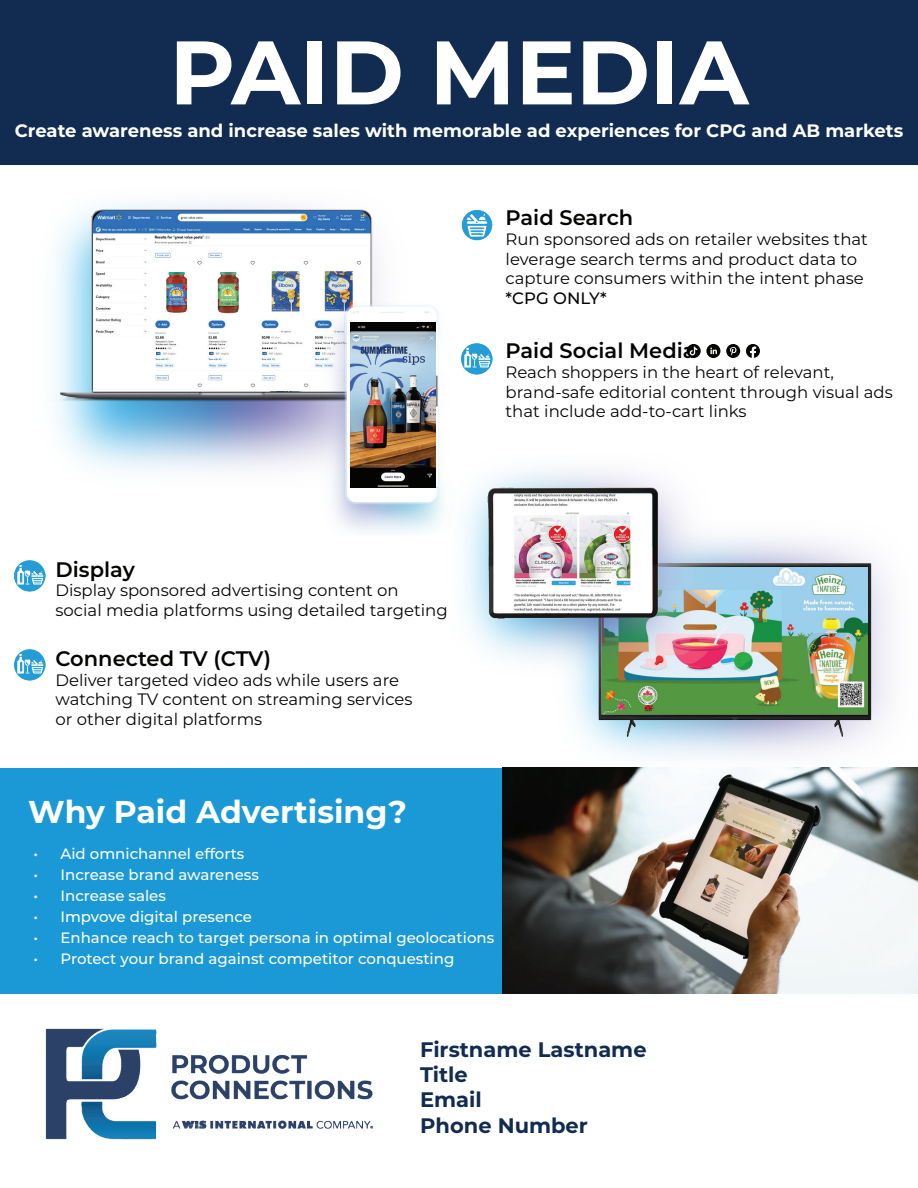
<style>
.page{position:relative;width:918px;height:1188px;background:#fff}
.page>*{position:absolute;margin:0;border:0;box-sizing:border-box;transform-origin:0 0}
.t1{font:700 90px "Montserrat";color:#fff}
.t2{font:700 31.5px "Montserrat";color:#fff}
.t3{font:600 21px "Montserrat";color:#040503}
.t4{font:700 21px/25.2px "Montserrat";color:#112c50}
.t5{font:700 18px "Montserrat";color:#fff}
.t6{font:16.5px/19.8px "Montserrat";color:#040503}
.t7{font:500 16.5px "Montserrat";color:#040503}
.t8{font:500 15px "Montserrat";color:#fff}
</style>
<div class="page">
<div style="left:0;top:0;width:918px;height:165px;background:#112c50"></div>
<div style="left:0;top:768px;width:918px;height:226px;background:#1a99d6"></div>
<img style="left:550px;top:536px;width:368px;height:232px">
<img style="left:566px;top:546px;width:341px;height:200px">
<img style="left:601px;top:567px;width:266px;height:148px">
<img style="left:45px;top:1028px;width:329px;height:112px">
<div style="left:706px;top:344px;width:14px;height:14px;background:#050504;border-radius:50%"></div>
<svg style="left:710px;top:348px;width:7px;height:6px"></svg>
<svg style="left:746px;top:344px;width:14px;height:14px"></svg>
<svg style="left:687px;top:344px;width:14px;height:14px"></svg>
<svg style="left:690px;top:347px;width:7px;height:8px"></svg>
<div style="left:726px;top:344px;width:14px;height:14px;background:#050504;border-radius:50%"></div>
<svg style="left:730px;top:347px;width:7px;height:8px"></svg>
<img style="left:503px;top:768px;width:415px;height:226px">
<img style="left:55px;top:412px;width:253px;height:59px">
<img style="left:463px;top:523px;width:263px;height:158px">
<img style="left:53px;top:203px;width:325px;height:209px">
<img style="left:93px;top:211px;width:278px;height:181px">
<img style="left:308px;top:289px;width:159px;height:246px">
<img style="left:351px;top:322px;width:84px;height:166px">
<img style="left:467px;top:469px;width:217px;height:163px">
<img style="left:14px;top:560px;width:31px;height:31px">
<img style="left:461px;top:343px;width:32px;height:31px">
<img style="left:14px;top:649px;width:31px;height:31px">
<img style="left:461px;top:209px;width:32px;height:31px">
<h1 class="t1" style="left:169px;top:8px;width:581px">PAID MEDIA</h1>
<p class="t5" style="left:15px;top:118px;width:890px">Create awareness and increase sales with memorable ad experiences for CPG and AB markets</p>
<p class="t3" style="left:506px;top:203px;width:129px">Paid Search</p>
<p class="t6" style="left:506px;top:229px;width:364px">Run sponsored ads on retailer websites that leverage search terms and product data to capture consumers within the intent phase</p>
<p class="t7" style="left:506px;top:287px;width:103px">*CPG ONLY*</p>
<p class="t3" style="left:506px;top:336px;width:191px">Paid Social Media</p>
<p class="t6" style="left:506px;top:361px;width:389px">Reach shoppers in the heart of relevant, brand-safe editorial content through visual ads that include add-to-cart links</p>
<p class="t3" style="left:55px;top:554px;width:81px">Display</p>
<p class="t6" style="left:55px;top:580px;width:394px">Display sponsored advertising content on social media platforms using detailed targeting</p>
<p class="t3" style="left:55px;top:643px;width:217px">Connected TV (CTV)</p>
<p class="t6" style="left:55px;top:669px;width:359px">Deliver targeted video ads while users are watching TV content on streaming services or other digital platforms</p>
<h2 class="t2" style="left:28px;top:789px;width:380px">Why Paid Advertising?</h2>
<p class="t8" style="left:33px;top:843px;width:213px">• Aid omnichannel efforts</p>
<p class="t8" style="left:33px;top:864px;width:227px">• Increase brand awareness</p>
<p class="t8" style="left:33px;top:885px;width:134px">• Increase sales</p>
<p class="t8" style="left:33px;top:906px;width:220px">• Impvove digital presence</p>
<p class="t8" style="left:33px;top:927px;width:462px">• Enhance reach to target persona in optimal geolocations</p>
<p class="t8" style="left:33px;top:948px;width:422px">• Protect your brand against competitor conquesting</p>
<p class="t4" style="left:420px;top:1036px;width:228px">Firstname Lastname<br>Title<br>Email<br>Phone Number</p>
</div>
